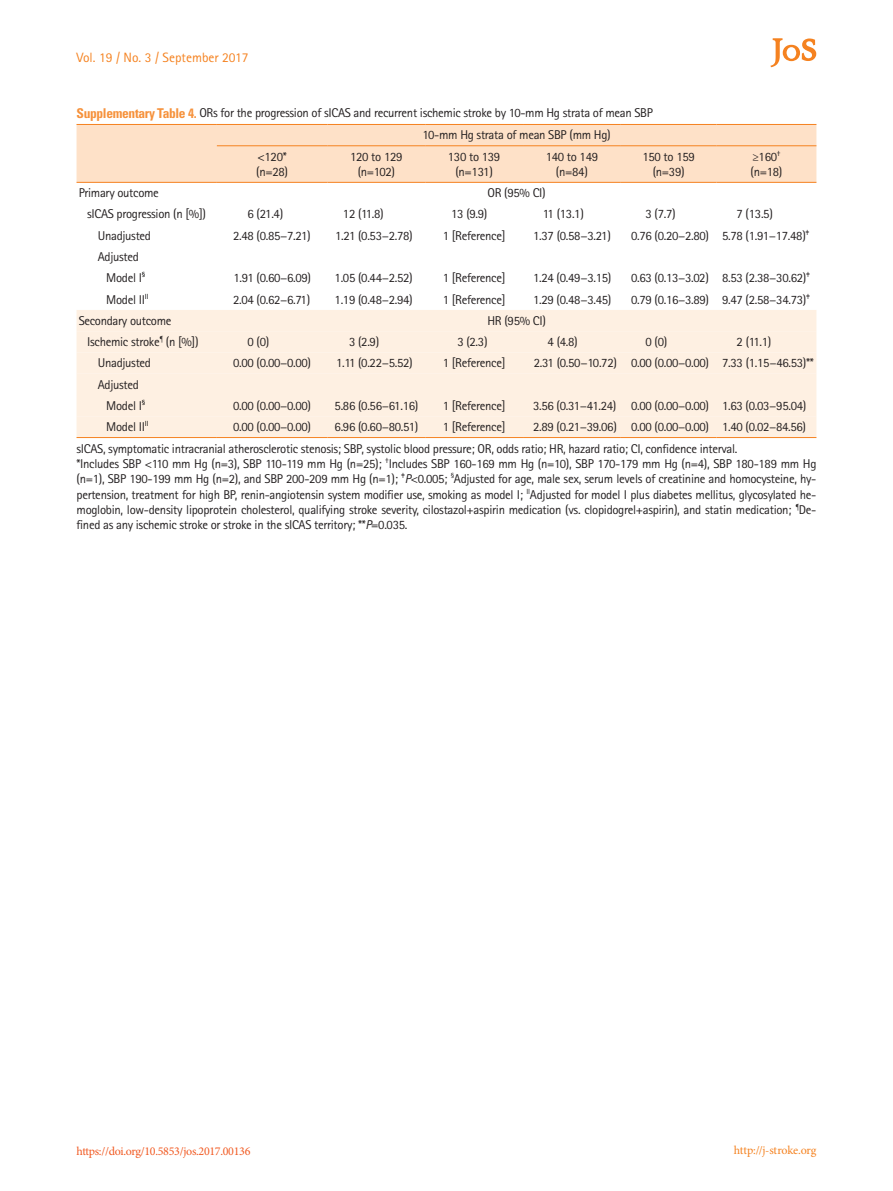
<style>
.page{position:relative;width:893px;height:1191px;background:#fff}
.page>*{position:absolute;margin:0;border:0;box-sizing:border-box;transform-origin:0 0}
.t1{font:13.5px "Rotis Sans Serif Std";color:#f58220}
.t2{font:12.75px/15.3px "Rotis Sans Serif Std";letter-spacing:-.025em;color:#231f20;text-align:center}
.t3{font:12px "Minion Pro";letter-spacing:-.025em;color:#f15921}
.t4{font:12px "Minion Pro";letter-spacing:-.015em;color:#f58220}
.s1{font-family:"Univers LT Std";font-weight:700;font-stretch:condensed;font-size:13.5px;color:#f6923c}
.s2{font-style:italic}
</style>
<div class="page">
<svg style="left:770px;top:38px;width:46px;height:29px"></svg>
<div style="left:77px;top:125px;width:739px;height:57px;background:#fee1c8"></div>
<div style="left:77px;top:310px;width:739px;height:21px;background:#fef0e2"></div>
<div style="left:77px;top:331px;width:739px;height:106px;background:#fef0e2"></div>
<hr style="left:217px;top:145px;width:110px;height:1px;background:#f58220">
<hr style="left:327px;top:145px;width:98px;height:1px;background:#f58220">
<hr style="left:425px;top:145px;width:98px;height:1px;background:#f58220">
<hr style="left:523px;top:145px;width:98px;height:1px;background:#f58220">
<hr style="left:621px;top:145px;width:95px;height:1px;background:#f58220">
<hr style="left:716px;top:145px;width:100px;height:1px;background:#f58220">
<hr style="left:77px;top:124px;width:140px;height:1px;background:#f58220">
<hr style="left:217px;top:124px;width:110px;height:1px;background:#f58220">
<hr style="left:327px;top:124px;width:98px;height:1px;background:#f58220">
<hr style="left:425px;top:124px;width:98px;height:1px;background:#f58220">
<hr style="left:523px;top:124px;width:98px;height:1px;background:#f58220">
<hr style="left:621px;top:124px;width:95px;height:1px;background:#f58220">
<hr style="left:716px;top:124px;width:100px;height:1px;background:#f58220">
<hr style="left:77px;top:182px;width:140px;height:1px;background:#f58220">
<hr style="left:217px;top:182px;width:110px;height:1px;background:#f58220">
<hr style="left:327px;top:182px;width:98px;height:1px;background:#f58220">
<hr style="left:425px;top:182px;width:98px;height:1px;background:#f58220">
<hr style="left:523px;top:182px;width:98px;height:1px;background:#f58220">
<hr style="left:621px;top:182px;width:95px;height:1px;background:#f58220">
<hr style="left:716px;top:182px;width:100px;height:1px;background:#f58220">
<hr style="left:217px;top:437px;width:110px;height:1px;background:#f58220">
<hr style="left:327px;top:437px;width:98px;height:1px;background:#f58220">
<hr style="left:425px;top:437px;width:98px;height:1px;background:#f58220">
<hr style="left:523px;top:437px;width:98px;height:1px;background:#f58220">
<hr style="left:621px;top:437px;width:95px;height:1px;background:#f58220">
<hr style="left:716px;top:437px;width:100px;height:1px;background:#f58220">
<hr style="left:77px;top:437px;width:140px;height:1px;background:#f58220">
<p class="t1" style="left:77px;top:50px;width:174px">Vol. 19 / No. 3 / September 2017</p>
<p class="t2" style="left:77px;top:105px;width:578px"><span class="s1">Supplementary Table 4.</span> ORs for the progression of sICAS and recurrent ischemic stroke by 10-mm Hg strata of mean SBP</p>
<p class="t2" style="left:423px;top:127px;width:190px">10-mm Hg strata of mean SBP (mm Hg)</p>
<p class="t2" style="left:258px;top:149px;width:31px">&lt;120*</p>
<p class="t2" style="left:256px;top:164px;width:33px">(n=28)</p>
<p class="t2" style="left:350px;top:149px;width:54px">120 to 129 (n=102)</p>
<p class="t2" style="left:448px;top:149px;width:54px">130 to 139 (n=131)</p>
<p class="t2" style="left:546px;top:149px;width:54px">140 to 149 (n=84)</p>
<p class="t2" style="left:642px;top:149px;width:54px">150 to 159 (n=39)</p>
<p class="t2" style="left:750px;top:149px;width:33px;text-align:left">≥160<sup>† </sup>(n=18)</p>
<p class="t2" style="left:79px;top:185px;width:82px">Primary outcome</p>
<p class="t2" style="left:488px;top:185px;width:60px">OR (95% CI)</p>
<p class="t2" style="left:87px;top:206px;width:120px">sICAS progression (n [%])</p>
<p class="t2" style="left:247px;top:206px;width:37px">6 (21.4)</p>
<p class="t2" style="left:343px;top:206px;width:42px">12 (11.8)</p>
<p class="t2" style="left:451px;top:206px;width:38px">13 (9.9)</p>
<p class="t2" style="left:543px;top:206px;width:42px">11 (13.1)</p>
<p class="t2" style="left:645px;top:206px;width:32px">3 (7.7)</p>
<p class="t2" style="left:737px;top:206px;width:38px">7 (13.5)</p>
<p class="t2" style="left:98px;top:228px;width:55px">Unadjusted</p>
<p class="t2" style="left:233px;top:228px;width:79px">2.48 (0.85−7.21)</p>
<p class="t2" style="left:335px;top:228px;width:79px">1.21 (0.53−2.78)</p>
<p class="t2" style="left:443px;top:228px;width:64px">1 [Reference]</p>
<p class="t2" style="left:533px;top:228px;width:79px">1.37 (0.58−3.21)</p>
<p class="t2" style="left:631px;top:228px;width:180px">0.76 (0.20−2.80) 5.78 (1.91−17.48)<sup>‡</sup></p>
<p class="t2" style="left:106px;top:246px;width:40px;line-height:21.3px;text-align:left;text-indent:-9px">Adjusted<br>Model I<sup>§</sup></p>
<p class="t2" style="left:234px;top:270px;width:79px">1.91 (0.60−6.09)</p>
<p class="t2" style="left:335px;top:270px;width:80px">1.05 (0.44−2.52)</p>
<p class="t2" style="left:443px;top:270px;width:64px">1 [Reference]</p>
<p class="t2" style="left:533px;top:270px;width:80px">1.24 (0.49−3.15)</p>
<p class="t2" style="left:631px;top:270px;width:180px">0.63 (0.13−3.02) 8.53 (2.38−30.62)<sup>‡</sup></p>
<p class="t2" style="left:106px;top:291px;width:44px">Model II<sup>II</sup></p>
<p class="t2" style="left:233px;top:291px;width:79px">2.04 (0.62−6.71)</p>
<p class="t2" style="left:335px;top:291px;width:80px">1.19 (0.48−2.94)</p>
<p class="t2" style="left:443px;top:291px;width:64px">1 [Reference]</p>
<p class="t2" style="left:533px;top:291px;width:80px">1.29 (0.48−3.45)</p>
<p class="t2" style="left:631px;top:291px;width:180px">0.79 (0.16−3.89) 9.47 (2.58−34.73)<sup>‡</sup></p>
<p class="t2" style="left:79px;top:313px;width:94px">Secondary outcome</p>
<p class="t2" style="left:487px;top:313px;width:60px">HR (95% CI)</p>
<p class="t2" style="left:87px;top:334px;width:113px">Ischemic stroke<sup>¶</sup> (n [%])</p>
<p class="t2" style="left:247px;top:334px;width:23px">0 (0)</p>
<p class="t2" style="left:349px;top:334px;width:32px">3 (2.9)</p>
<p class="t2" style="left:457px;top:334px;width:32px">3 (2.3)</p>
<p class="t2" style="left:548px;top:334px;width:32px">4 (4.8)</p>
<p class="t2" style="left:645px;top:334px;width:23px">0 (0)</p>
<p class="t2" style="left:737px;top:334px;width:36px">2 (11.1)</p>
<p class="t2" style="left:98px;top:355px;width:55px">Unadjusted</p>
<p class="t2" style="left:233px;top:355px;width:80px">0.00 (0.00−0.00)</p>
<p class="t2" style="left:336px;top:355px;width:78px">1.11 (0.22−5.52)</p>
<p class="t2" style="left:443px;top:355px;width:64px">1 [Reference]</p>
<p class="t2" style="left:534px;top:355px;width:282px">2.31 (0.50−10.72) 0.00 (0.00−0.00) 7.33 (1.15−46.53)**</p>
<p class="t2" style="left:106px;top:373px;width:40px;line-height:21.3px;text-align:left;text-indent:-9px">Adjusted<br>Model I<sup>§</sup></p>
<p class="t2" style="left:233px;top:398px;width:80px">0.00 (0.00−0.00)</p>
<p class="t2" style="left:335px;top:398px;width:85px">5.86 (0.56−61.16)</p>
<p class="t2" style="left:443px;top:398px;width:64px">1 [Reference]</p>
<p class="t2" style="left:533px;top:398px;width:275px">3.56 (0.31−41.24) 0.00 (0.00−0.00) 1.63 (0.03−95.04)</p>
<p class="t2" style="left:106px;top:419px;width:44px">Model II<sup>II</sup></p>
<p class="t2" style="left:233px;top:419px;width:80px">0.00 (0.00−0.00)</p>
<p class="t2" style="left:335px;top:419px;width:85px">6.96 (0.60−80.51)</p>
<p class="t2" style="left:443px;top:419px;width:64px">1 [Reference]</p>
<p class="t2" style="left:77px;top:416px;width:731px;line-height:21.5px;text-align:left;text-indent:457px">2.89 (0.21−39.06) 0.00 (0.00−0.00) 1.40 (0.02−84.56) sICAS, symptomatic intracranial atherosclerotic stenosis; SBP, systolic blood pressure; OR, odds ratio; HR, hazard ratio; CI, confidence interval.</p>
<p class="t2" style="left:77px;top:456px;width:741px;text-align:justify">*Includes SBP &lt;110 mm Hg (n=3), SBP 110-119 mm Hg (n=25); <sup>†</sup>Includes SBP 160-169 mm Hg (n=10), SBP 170-179 mm Hg (n=4), SBP 180-189 mm Hg (n=1), SBP 190-199 mm Hg (n=2), and SBP 200-209 mm Hg (n=1); <sup>‡</sup><span class="s2">P</span>&lt;0.005; <sup>§</sup>Adjusted for age, male sex, serum levels of creatinine and homocysteine, hy&shy;pertension, treatment for high BP, renin-angiotensin system modifier use, smoking as model I; <sup>II</sup>Adjusted for model I plus diabetes mellitus, glycosylated he&shy;moglobin, low-density lipoprotein cholesterol, qualifying stroke severity, cilostazol+aspirin medication (vs. clopidogrel+aspirin), and statin medication; <sup>¶</sup>De&shy;fined as any ischemic stroke or stroke in the sICAS territory; **<span class="s2">P</span>=0.035.</p>
<p class="t3" style="left:77px;top:1143px;width:175px">https://doi.org/10.5853/jos.2017.00136</p>
<p class="t4" style="left:734px;top:1142px;width:84px">http://j-stroke.org</p>
</div>
